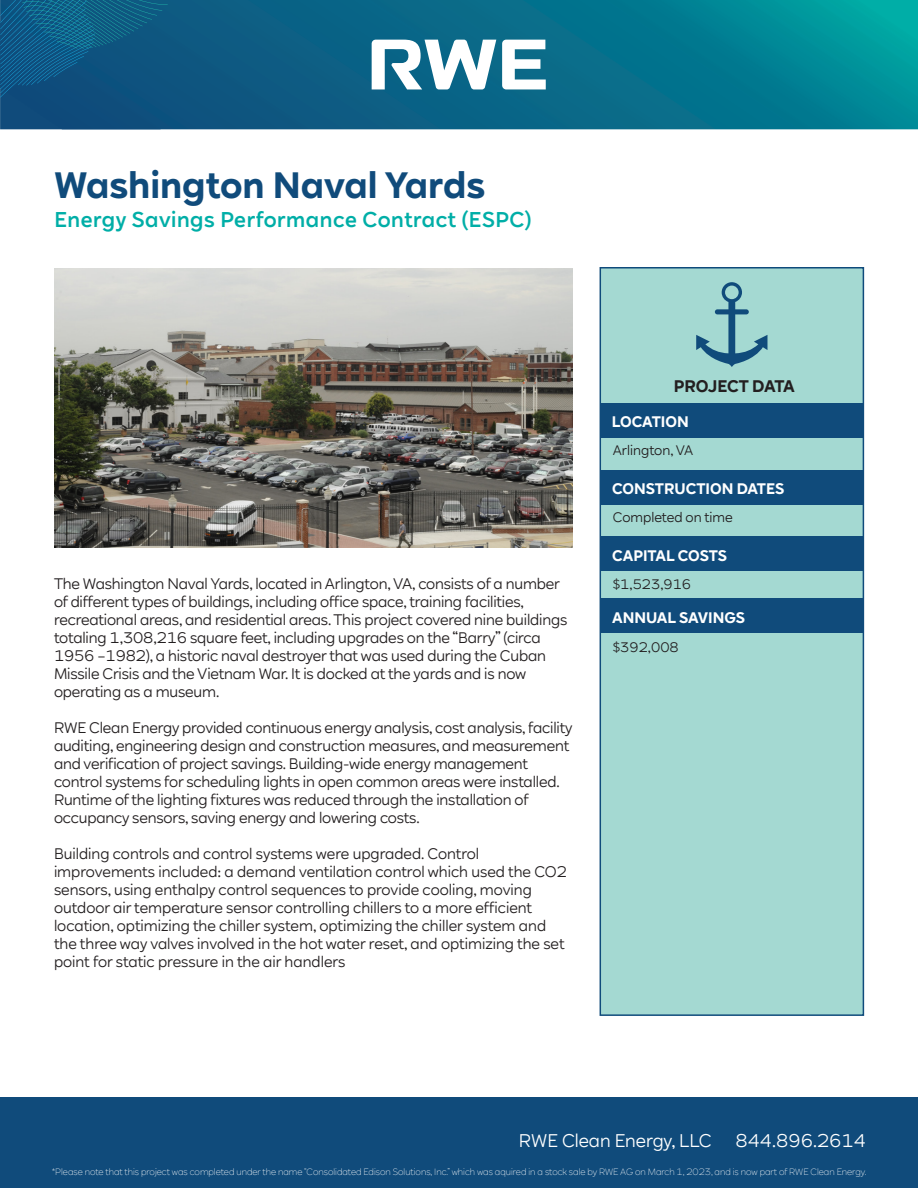
<style>
.page{position:relative;width:918px;height:1188px;background:#fff}
.page>*{position:absolute;margin:0;border:0;box-sizing:border-box;transform-origin:0 0}
.t1{font:700 36px "RWE Sans";color:#104b7b}
.t2{font:500 21px "RWE Sans";letter-spacing:.025em;color:#00aea7}
.main_text{font:18px "RWE Sans";color:#fff}
.Highlight_text_no_ru{font:700 16.5px "RWE Sans";letter-spacing:-.02em;color:#231f20}
.main_text-2{font:15px/18px "RWE Sans";letter-spacing:-.01em;color:#231f20}
.Highlight_text_no_ru-2{font:700 15px "RWE Sans";color:#fff}
.Highlight_text_no_ru-3{font:13.5px "RWE Sans";color:#231f20}
.t3{font:300 9px "RWE Sans";color:#fff}
</style>
<div class="page">
<div style="left:599px;top:267px;width:266px;height:749px;background:#a4d9d2"></div>
<div style="left:600px;top:536px;width:263px;height:35px;background:#104b7b"></div>
<div style="left:600px;top:598px;width:262px;height:35px;background:#104b7b"></div>
<img style="left:54px;top:268px;width:518px;height:279px">
<div style="left:600px;top:470px;width:262px;height:34px;background:#104b7b"></div>
<div style="left:600px;top:403px;width:262px;height:34px;background:#104b7b"></div>
<svg style="left:696px;top:282px;width:71px;height:85px;background:#81b8bd"></svg>
<img style="left:168px;top:0;width:750px;height:129px">
<svg style="left:0;top:0;width:168px;height:129px;background:#0e5682"></svg>
<svg style="left:372px;top:40px;width:174px;height:49px"></svg>
<div style="left:0;top:1098px;width:918px;height:90px;background:#104b7b"></div>
<p class="t1" style="left:54px;top:162px;width:433px">Washington Naval Yards</p>
<p class="t2" style="left:55px;top:206px;width:479px">Energy Savings Performance Contract (ESPC)</p>
<p class="main_text-2" style="left:54px;top:574px;width:515px">The Washington Naval Yards, located in Arlington, VA, consists of a number of different types of buildings, including office space, training facilities, recreational areas, and residential areas. This project covered nine buildings totaling 1,308,216 square feet, including upgrades on the “Barry” (circa 1956 –1982), a historic naval destroyer that was used during the Cuban Missile Crisis and the Vietnam War. It is docked at the yards and is now operating as a museum.</p>
<p class="main_text-2" style="left:54px;top:718px;width:520px">RWE Clean Energy provided continuous energy analysis, cost analysis, facility auditing, engineering design and construction measures, and measurement and verification of project savings. Building-wide energy management control systems for scheduling lights in open common areas were installed.<br>Runtime of the lighting fixtures was reduced through the installation of occupancy sensors, saving energy and lowering costs.</p>
<p class="main_text-2" style="left:54px;top:844px;width:515px">Building controls and control systems were upgraded. Control improvements included: a demand ventilation control which used the CO2 sensors, using enthalpy control sequences to provide cooling, moving outdoor air temperature sensor controlling chillers to a more efficient location, optimizing the chiller system, optimizing the chiller system and the three way valves involved in the hot water reset, and optimizing the set point for static pressure in the air handlers</p>
<p class="Highlight_text_no_ru" style="left:674px;top:375px;width:123px">PROJECT DATA</p>
<p class="Highlight_text_no_ru-2" style="left:612px;top:413px;width:78px">LOCATION</p>
<p class="Highlight_text_no_ru-3" style="left:613px;top:442px;width:82px">Arlington, VA</p>
<p class="Highlight_text_no_ru-2" style="left:612px;top:480px;width:174px">CONSTRUCTION DATES</p>
<p class="Highlight_text_no_ru-3" style="left:613px;top:509px;width:121px">Completed on time</p>
<p class="Highlight_text_no_ru-2" style="left:612px;top:546px;width:116px">CAPITAL COSTS</p>
<p class="Highlight_text_no_ru-3" style="left:613px;top:576px;width:80px">$1,523,916</p>
<p class="Highlight_text_no_ru-2" style="left:612px;top:608px;width:135px">ANNUAL SAVINGS</p>
<p class="Highlight_text_no_ru-3" style="left:613px;top:639px;width:67px">$392,008</p>
<p class="main_text" style="left:519px;top:1129px;width:194px">RWE Clean Energy, LLC</p>
<p class="main_text" style="left:735px;top:1129px;width:132px">844.896.2614</p>
<p class="t3" style="left:52px;top:1166px;width:816px">*Please note that this project was completed under the name “Consolidated Edison Solutions, Inc.” which was aquired in a stock sale by RWE AG on March 1, 2023, and is now part of RWE Clean Energy.</p>
</div>
